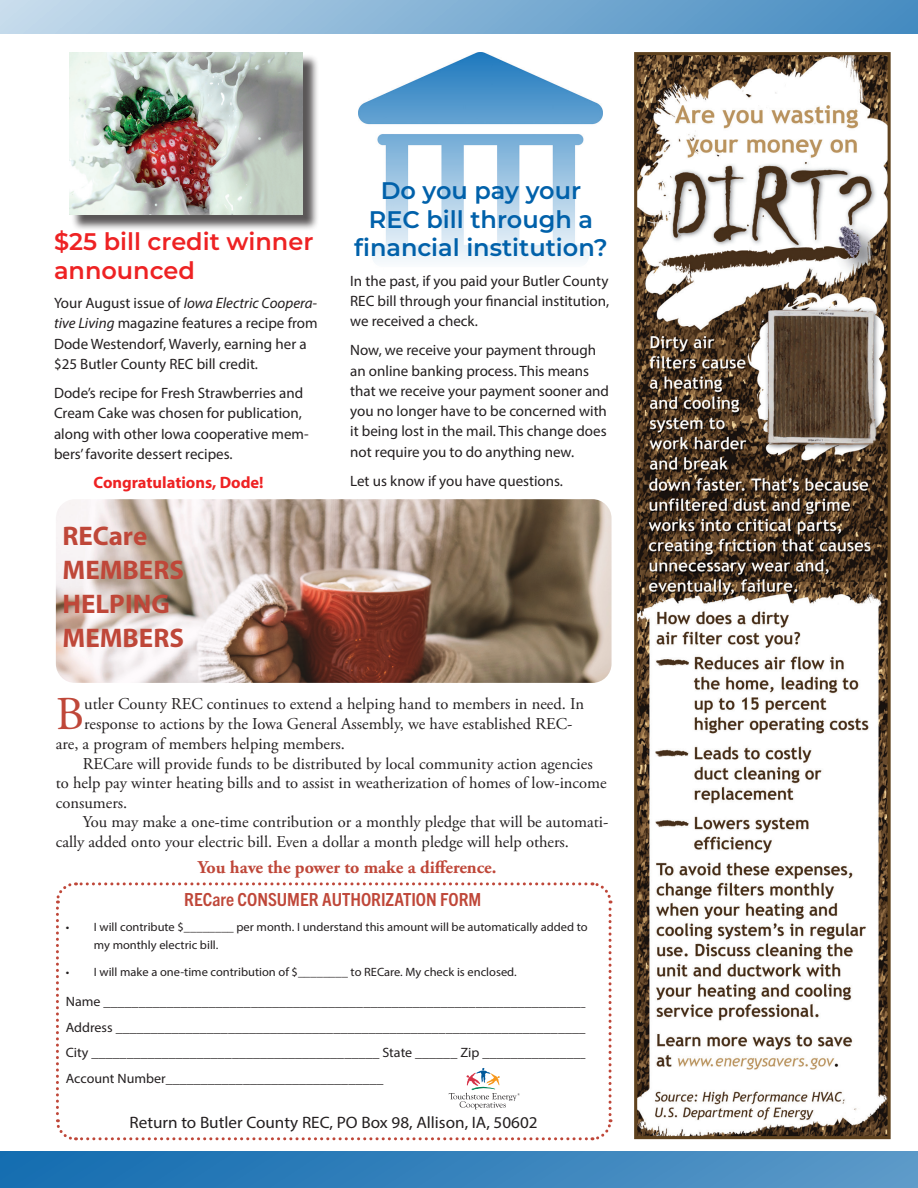
<style>
.page{position:relative;width:918px;height:1188px;background:#fff}
.page>*{position:absolute;margin:0;border:0;box-sizing:border-box;transform-origin:0 0}
.t1{font:47.1px "Adobe Garamond Pro";color:#bf4739}
.t2{font:700 27px/33.8px "Myriad Pro";color:#bf4739}
.t3{font:100 24px/28.8px "Montserrat";color:#0161aa;text-align:center}
.t4{font:100 24px/28.8px "Montserrat";color:#ee2223}
.t5{font:700 18px "Adobe Garamond Pro";color:#bf4739}
.t6{font:700 condensed 18px "Trade Gothic Next LT Pro";color:#bf4739;scale:1.04 1}
.t7{font:16.5px "Adobe Garamond Pro";color:#231f20}
.t8{font:16.5px "Myriad Pro";color:#231f20;scale:1.04 1}
.t9{font:700 16.5px "Myriad Pro";color:#ee2223}
.t10{font:15px/20.2px "Myriad Pro";color:#231f20}
.t11{font:13.5px/25.7px "Myriad Pro";color:#231f20;scale:1.04 1}
.t12{font:12px/18px "Myriad Pro";color:#231f20;scale:1.04 1}
.s1{font-style:italic}
</style>
<div class="page">
<div style="left:0;top:0;width:918px;height:34px;background:linear-gradient(to right,#c5daeb,#428ac0)"></div>
<div style="left:0;top:1152px;width:918px;height:36px;background:linear-gradient(to right,#136cb0,#5c99c8)"></div>
<img style="left:359px;top:52px;width:244px;height:210px">
<img style="left:638px;top:56px;width:249px;height:1079px">
<div style="left:634px;top:52px;width:257px;height:1087px;border:3px solid #5f421e"></div>
<svg style="left:56px;top:882px;width:557px;height:259px"></svg>
<div style="left:585px;top:998px;width:6px;height:73px;background:#fff;border-radius:3px"></div>
<div style="left:383px;top:1071px;width:5px;height:14px;background:#fff;border-radius:3px"></div>
<img style="left:56px;top:499px;width:556px;height:184px">
<div style="left:71px;top:54px;width:248px;height:177px;background:#231f20;opacity:.75"></div>
<img style="left:69px;top:52px;width:234px;height:162px">
<h3 class="t4" style="left:54px;top:226px;width:261px">$25 bill credit winner announced</h3>
<p class="t10" style="left:54px;top:293px;width:265px">Your August issue of <span class="s1">Iowa Electric Coopera&shy;tive Living</span> magazine features a recipe from Dode Westendorf, Waverly, earning her a $25 Butler County REC bill credit.</p>
<p class="t10" style="left:54px;top:383px;width:256px">Dode’s recipe for Fresh Strawberries and Cream Cake was chosen for publication, along with other Iowa cooperative mem&shy;bers’ favorite dessert recipes.</p>
<p class="t9" style="left:94px;top:472px;width:172px">Congratulations, Dode!</p>
<h2 class="t2" style="left:63px;top:519px;width:123px">RECare<br>MEMBERS<br>HELPING<br>MEMBERS</h2>
<h3 class="t3" style="left:354px;top:175px;width:255px">Do you pay your<br>REC bill through a financial institution?</h3>
<p class="t10" style="left:350px;top:270px;width:261px;text-align:justify">In the past, if you paid your Butler County REC bill through your financial institution, we received a check.</p>
<p class="t10" style="left:350px;top:340px;width:260px">Now, we receive your payment through an online banking process. This means that we receive your payment sooner and you no longer have to be concerned with it being lost in the mail. This change does not require you to do anything new.</p>
<p class="t10" style="left:350px;top:470px;width:214px">Let us know if you have questions.</p>
<h1 class="t1" style="left:56px;top:686px;width:30px">B</h1>
<p class="t7" style="left:84px;top:694px;width:501px">utler County REC continues to extend a helping hand to members in need. In</p>
<p class="t7" style="left:84px;top:714px;width:490px">response to actions by the Iowa General Assembly, we have established REC-</p>
<p class="t7" style="left:56px;top:734px;width:291px">are, a program of members helping members.</p>
<p class="t7" style="left:83px;top:754px;width:511px">RECare will provide funds to be distributed by local community action agencies</p>
<p class="t7" style="left:56px;top:773px;width:552px">to help pay winter heating bills and to assist in weatherization of homes of low-income</p>
<p class="t7" style="left:56px;top:793px;width:73px">consumers.</p>
<p class="t7" style="left:83px;top:812px;width:527px">You may make a one-time contribution or a monthly pledge that will be automati-</p>
<p class="t7" style="left:56px;top:832px;width:515px">cally added onto your electric bill. Even a dollar a month pledge will help others.</p>
<p class="t5" style="left:198px;top:857px;width:300px">You have the power to make a difference.</p>
<p class="t6" style="left:184px;top:889px;width:287px">RECare CONSUMER AUTHORIZATION FORM</p>
<p class="t12" style="left:94px;top:918px;width:476px;text-indent:-28px">• I will contribute $________ per month. I understand this amount will be automatically added to my monthly electric bill.</p>
<p class="t12" style="left:66px;top:963px;width:435px">• I will make a one-time contribution of $________ to RECare. My check is enclosed.</p>
<p class="t11" style="left:66px;top:988px;width:504px">Name _____________________________________________________________________ Address ___________________________________________________________________ City _________________________________________ State ______ Zip _______________ Account Number_______________________________</p>
<p class="t8" style="left:129px;top:1112px;width:394px">Return to Butler County REC, PO Box 98, Allison, IA, 50602</p>
</div>
